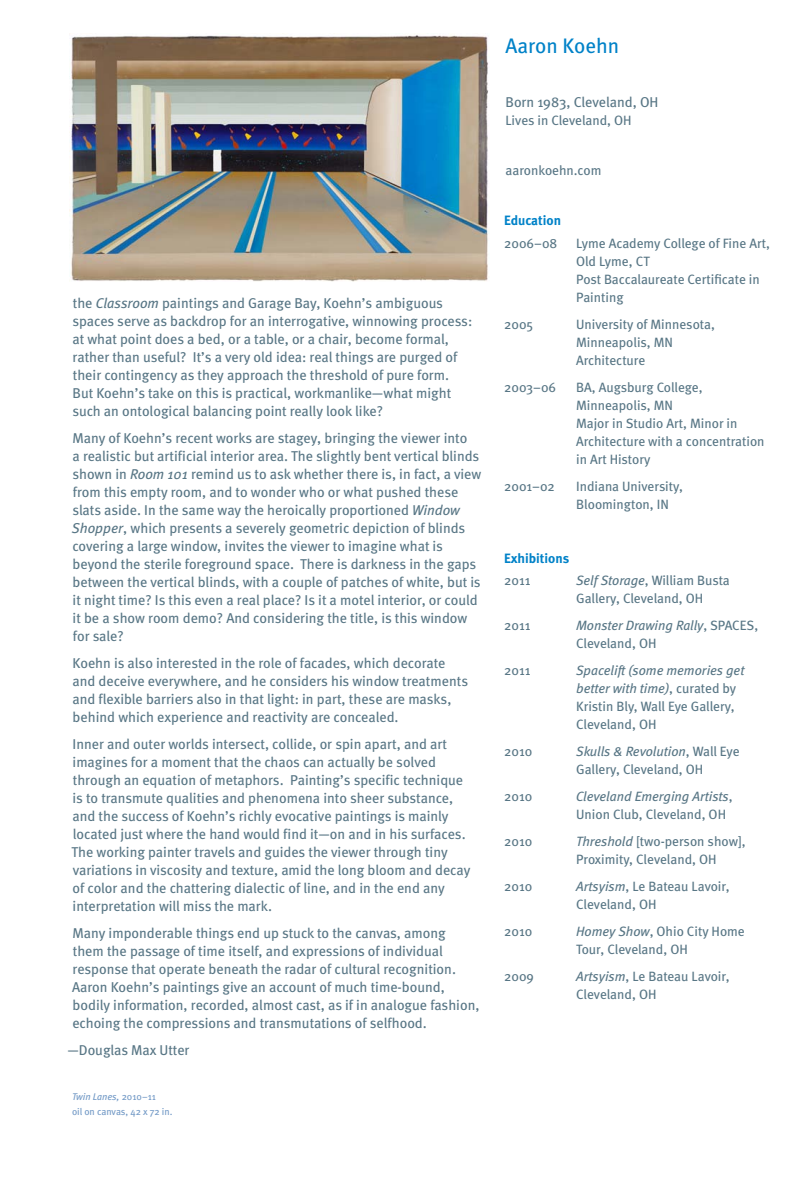
<style>
.page{position:relative;width:810px;height:1188px;background:#fff}
.page>*{position:absolute;margin:0;border:0;box-sizing:border-box;transform-origin:0 0}
.t1{font:21px "Meta";color:#0082c8}
.WBg_Paragraph{font:14.25px/18px "Meta";color:#587685}
.WBg_Resume{font:14.25px "Meta";color:#587685}
.WBg_Paragraph-2{font:13.5px/18px "Meta";color:#587685}
.WBg_Paragraph-3{font:italic 13.5px/18px "Meta";color:#587685}
.WBg_Resume-2{font:700 13.5px "Meta";color:#0082c8}
.WBg_Resume-3{font:13.5px "Meta";color:#587685}
.t2{font:9.75px "Meta";letter-spacing:-.005em;color:#7299c6}
.t3{font:italic 9.75px "Meta";letter-spacing:-.005em;color:#7299c6}
.s1{font-style:italic}
.s2{font-style:normal}
</style>
<div class="page">
<img style="left:69px;top:35px;width:421px;height:246px">
<p class="WBg_Paragraph" style="left:72px;top:294px;width:402px">the <span class="s1">Classroom</span> paintings and Garage Bay, Koehn’s ambiguous spaces serve as backdrop for an interrogative, winnowing process: at what point does a bed, or a table, or a chair, become formal, rather than useful? It’s a very old idea: real things are purged of their contingency as they approach the threshold of pure form.<br>But Koehn’s take on this is practical, workmanlike—what might such an ontological balancing point really look like?</p>
<p class="WBg_Paragraph" style="left:72px;top:429px;width:411px">Many of Koehn’s recent works are stagey, bringing the viewer into<br>a realistic but artificial interior area. The slightly bent vertical blinds shown in <span class="s1">Room 101</span> remind us to ask whether there is, in fact, a view from this empty room, and to wonder who or what pushed these slats aside. In the same way the heroically proportioned <span class="s1">Window Shopper</span>, which presents a severely geometric depiction of blinds covering a large window, invites the viewer to imagine what is beyond the sterile foreground space. There is darkness in the gaps between the vertical blinds, with a couple of patches of white, but is it night time? Is this even a real place? Is it a motel interior, or could it be a show room demo? And considering the title, is this window for sale?</p>
<p class="WBg_Paragraph" style="left:72px;top:654px;width:397px">Koehn is also interested in the role of facades, which decorate and deceive everywhere, and he considers his window treatments and flexible barriers also in that light: in part, these are masks, behind which experience and reactivity are concealed.</p>
<p class="WBg_Paragraph" style="left:72px;top:735px;width:400px">Inner and outer worlds intersect, collide, or spin apart, and art imagines for a moment that the chaos can actually be solved through an equation of metaphors. Painting’s specific technique is to transmute qualities and phenomena into sheer substance, and the success of Koehn’s richly evocative paintings is mainly located just where the hand would find it—on and in his surfaces.<br>The working painter travels and guides the viewer through tiny variations in viscosity and texture, amid the long bloom and decay of color and the chattering dialectic of line, and in the end any interpretation will miss the mark.</p>
<p class="WBg_Paragraph" style="left:72px;top:924px;width:409px">Many imponderable things end up stuck to the canvas, among them the passage of time itself, and expressions of individual response that operate beneath the radar of cultural recognition.<br>Aaron Koehn’s paintings give an account of much time-bound, bodily information, recorded, almost cast, as if in analogue fashion, echoing the compressions and transmutations of selfhood.</p>
<p class="WBg_Paragraph" style="left:67px;top:1041px;width:124px">—Douglas Max Utter</p>
<p class="t3" style="left:72px;top:1090px;width:85px">Twin Lanes, <span class="s2">2010–11</span></p>
<p class="t2" style="left:72px;top:1105px;width:102px">oil on canvas, 42 x 72 in.</p>
<p class="t1" style="left:506px;top:32px;width:115px">Aaron Koehn</p>
<p class="WBg_Resume" style="left:506px;top:93px;width:155px">Born 1983, Cleveland, OH</p>
<p class="WBg_Resume-3" style="left:506px;top:112px;width:128px">Lives in Cleveland, OH</p>
<p class="WBg_Paragraph-2" style="left:506px;top:161px;width:98px">aaronkoehn.com</p>
<p class="WBg_Resume-2" style="left:504px;top:212px;width:58px">Education</p>
<p class="WBg_Paragraph-2" style="left:504px;top:234px;width:55px">2006–08</p>
<p class="WBg_Paragraph-2" style="left:576px;top:234px;width:195px">Lyme Academy College of Fine Art,<br>Old Lyme, CT<br>Post Baccalaureate Certificate in<br>Painting</p>
<p class="WBg_Paragraph-2" style="left:504px;top:315px;width:31px">2005</p>
<p class="WBg_Paragraph-2" style="left:576px;top:315px;width:140px">University of Minnesota,<br>Minneapolis, MN<br>Architecture</p>
<p class="WBg_Paragraph-2" style="left:504px;top:378px;width:54px">2003–06</p>
<p class="WBg_Paragraph-2" style="left:576px;top:378px;width:190px">BA, Augsburg College,<br>Minneapolis, MN<br>Major in Studio Art, Minor in<br>Architecture with a concentration in Art History</p>
<p class="WBg_Paragraph-2" style="left:504px;top:477px;width:52px">2001–02</p>
<p class="WBg_Paragraph-2" style="left:576px;top:477px;width:108px">Indiana University,<br>Bloomington, IN</p>
<p class="WBg_Resume-2" style="left:504px;top:550px;width:67px">Exhibitions</p>
<p class="WBg_Paragraph-2" style="left:504px;top:571px;width:28px">2011</p>
<p class="WBg_Paragraph-2" style="left:576px;top:571px;width:155px"><span class="s1">Self Storage</span>, William Busta<br>Gallery, Cleveland, OH</p>
<p class="WBg_Paragraph-2" style="left:504px;top:616px;width:28px">2011</p>
<p class="WBg_Paragraph-2" style="left:576px;top:616px;width:184px"><span class="s1">Monster Drawing Rally</span>, SPACES,<br>Cleveland, OH</p>
<p class="WBg_Paragraph-2" style="left:504px;top:661px;width:28px">2011</p>
<p class="WBg_Paragraph-2" style="left:576px;top:661px;width:170px"><span class="s1">Spacelift (some memories get better with time)</span>, curated by<br>Kristin Bly, Wall Eye Gallery,<br>Cleveland, OH</p>
<p class="WBg_Paragraph-2" style="left:504px;top:742px;width:30px">2010</p>
<p class="WBg_Paragraph-2" style="left:576px;top:742px;width:165px"><span class="s1">Skulls &amp; Revolution</span>, Wall Eye<br>Gallery, Cleveland, OH</p>
<p class="WBg_Paragraph-2" style="left:504px;top:787px;width:30px">2010</p>
<p class="WBg_Paragraph-3" style="left:576px;top:787px;width:158px">Cleveland Emerging Artists<span class="s2">,<br>Union Club, Cleveland, OH</span></p>
<p class="WBg_Paragraph-2" style="left:504px;top:832px;width:30px">2010</p>
<p class="WBg_Paragraph-2" style="left:576px;top:832px;width:171px"><span class="s1">Threshold</span> [two-person show],<br>Proximity, Cleveland, OH</p>
<p class="WBg_Paragraph-2" style="left:504px;top:877px;width:30px">2010</p>
<p class="WBg_Paragraph-2" style="left:576px;top:877px;width:155px"><span class="s1">Artsyism</span>, Le Bateau Lavoir,<br>Cleveland, OH</p>
<p class="WBg_Paragraph-2" style="left:504px;top:922px;width:30px">2010</p>
<p class="WBg_Paragraph-2" style="left:576px;top:922px;width:170px"><span class="s1">Homey Show</span>, Ohio City Home<br>Tour, Cleveland, OH</p>
<p class="WBg_Paragraph-2" style="left:504px;top:967px;width:31px">2009</p>
<p class="WBg_Paragraph-2" style="left:576px;top:967px;width:155px"><span class="s1">Artsyism</span>, Le Bateau Lavoir,<br>Cleveland, OH</p>
</div>
